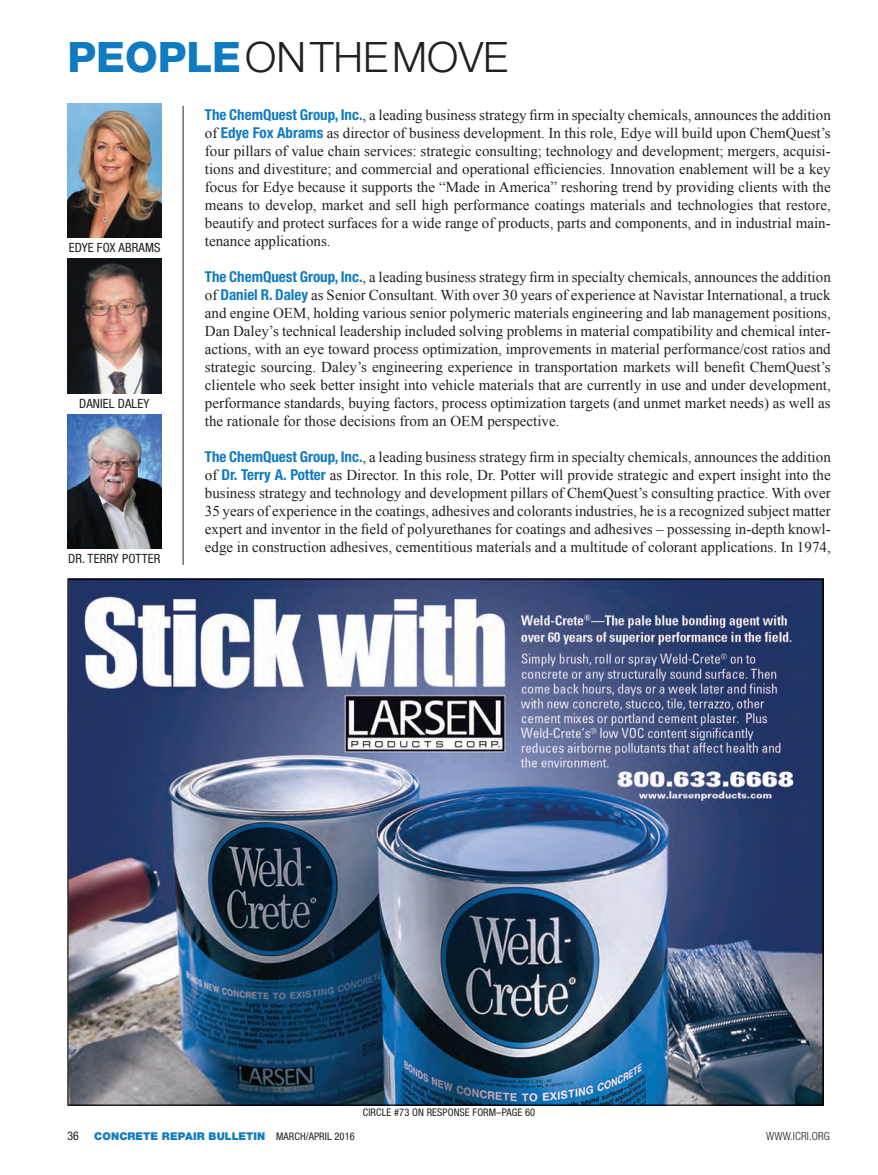
<style>
.page{position:relative;width:878px;height:1175px;background:#fff}
.page>*{position:absolute;margin:0;border:0;box-sizing:border-box;transform-origin:0 0}
.Column_Dept_head{font:300 42px "Helvetica Neue LT Std";color:#231f20}
.Body_text{font:15px/18px "Times New Roman";color:#231f20;text-align:justify}
.Headshot_caption{font:condensed 12.75px "Helvetica Neue LT Std";letter-spacing:.01em;color:#231f20}
.t1{font:condensed 12px "Helvetica Neue LT Std";color:#231f20}
.t2{font:300 condensed 11.25px "Helvetica Neue LT Std";letter-spacing:.01em;color:#231f20}
.t3{font:900 10.8px "Helvetica Neue LT Std";letter-spacing:.01em;color:#107bc1}
.Reader_response{font:condensed 10.5px "Helvetica Neue LT Std";letter-spacing:.01em;color:#231f20}
.s1{font-weight:800;color:#107bc1}
.s2{font-family:"Helvetica Neue LT Std";font-weight:700;font-stretch:condensed;color:#107bc1}
.s3{font-weight:400;font-stretch:condensed;font-size:10.5px;color:#231f20}
</style>
<div class="page">
<hr style="left:183px;top:106px;width:1px;height:459px;background:#231f20">
<img style="left:68px;top:579px;width:756px;height:526px">
<img style="left:67px;top:259px;width:94px;height:134px">
<img style="left:67px;top:414px;width:94px;height:134px">
<img style="left:67px;top:104px;width:95px;height:134px">
<p class="Column_Dept_head" style="left:68px;top:31px;width:442px"><span class="s1">PEOPLE</span>ONTHEMOVE</p>
<p class="Headshot_caption" style="left:69px;top:240px;width:93px">EDYE FOX ABRAMS</p>
<p class="Headshot_caption" style="left:79px;top:395px;width:72px">DANIEL DALEY</p>
<p class="Headshot_caption" style="left:68px;top:551px;width:94px">DR. TERRY POTTER</p>
<p class="Body_text" style="left:205px;top:106px;width:627px"><span class="s2">The ChemQuest Group, Inc.</span>, a leading business strategy firm in specialty chemicals, announces the addition of <span class="s2">Edye Fox Abrams</span> as director of business development. In this role, Edye will build upon ChemQuest’s four pillars of value chain services: strategic consulting; technology and development; mergers, acquisi&shy;tions and divestiture; and commercial and operational efficiencies. Innovation enablement will be a key focus for Edye because it supports the “Made in America” reshoring trend by providing clients with the means to develop, market and sell high performance coatings materials and technologies that restore, beautify and protect surfaces for a wide range of products, parts and components, and in industrial main&shy;tenance applications.</p>
<p class="Body_text" style="left:205px;top:268px;width:627px"><span class="s2">The ChemQuest Group, Inc.</span>, a leading business strategy firm in specialty chemicals, announces the addition of <span class="s2">Daniel R. Daley</span> as Senior Consultant. With over 30 years of experience at Navistar International, a truck and engine OEM, holding various senior polymeric materials engineering and lab management positions, Dan Daley’s technical leadership included solving problems in material compatibility and chemical inter&shy;actions, with an eye toward process optimization, improvements in material performance/cost ratios and strategic sourcing. Daley’s engineering experience in transportation markets will benefit ChemQuest’s clientele who seek better insight into vehicle materials that are currently in use and under development, performance standards, buying factors, process optimization targets (and unmet market needs) as well as the rationale for those decisions from an OEM perspective.</p>
<p class="Body_text" style="left:205px;top:448px;width:627px"><span class="s2">The ChemQuest Group, Inc.</span>, a leading business strategy firm in specialty chemicals, announces the addition of <span class="s2">Dr. Terry A. Potter</span> as Director. In this role, Dr. Potter will provide strategic and expert insight into the business strategy and technology and development pillars of ChemQuest’s consulting practice. With over 35 years of experience in the coatings, adhesives and colorants industries, he is a recognized subject matter expert and inventor in the field of polyurethanes for coatings and adhesives – possessing in-depth knowl&shy;edge in construction adhesives, cementitious materials and a multitude of colorant applications. In 1974,</p>
<p class="Reader_response" style="left:363px;top:1106px;width:174px">CIRCLE #73 ON RESPONSE FORM–PAGE 60</p>
<p class="t1" style="left:68px;top:1129px;width:13px">36</p>
<p class="t3" style="left:94px;top:1130px;width:262px">CONCRETE REPAIR BULLETIN <span class="s3">MARCH/APRIL 2016</span></p>
<p class="t2" style="left:766px;top:1129px;width:65px">WWW.ICRI.ORG</p>
</div>
